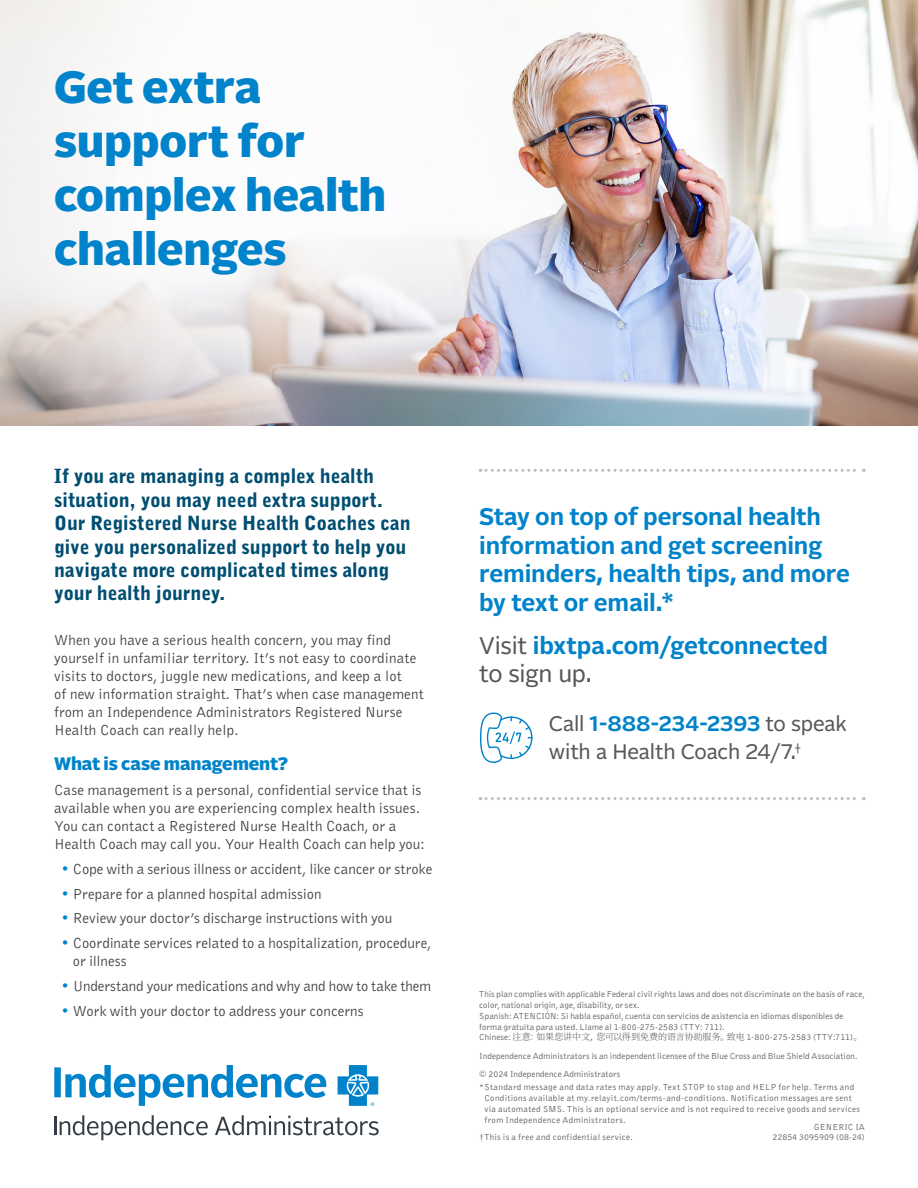
<style>
.page{position:relative;width:918px;height:1188px;background:#fff}
.page>*{position:absolute;margin:0;border:0;box-sizing:border-box;transform-origin:0 0}
.PHOTO_H1{font:900 45px/54px "Alrightv 2 Normal LP";letter-spacing:-.005em;color:#0083ca}
.CTA-_BODY{font:700 24px/28.8px "Alrightv 2 Normal LP";letter-spacing:-.005em;color:#0083ca}
.SECONDARY_HEADLINE{font:21px/28.5px "Alrightv 2 Normal LP";letter-spacing:-.01em;color:#57585a}
.H1_-_Body{font:900 19.5px/23.4px "Bell Gothic";color:#004e71}
.BODY{font:900 18px "Alrightv 2 Normal LP";letter-spacing:-.01em;color:#0083ca}
.BODY-2{font:15px/18px "Bell Gothic";letter-spacing:.01em;color:#3e3e3f}
.BODY-3{font:15px "Bell Gothic";letter-spacing:-.01em;color:#3e3e3f}
.DISCLAIMER{font:9px/10.8px "Bell Gothic";letter-spacing:.005em;color:#57585a}
.Footnates__Disclaimers{font:9px/10.8px "Bell Gothic";letter-spacing:.035em;color:#57585a}
.Footnates__Disclaimers-2{font:9px "Bell Gothic";letter-spacing:.01em;color:#57585a}
.JOB_and_ITEM_NUMBER{font:9px "Bell Gothic";color:#57585a}
.s1{color:#0083ca}
.s2{font-weight:400;color:#57585a}
.s3{font-weight:700;color:#0083ca}
.s4{font-family:"Source Han Serif SC";font-weight:300}
</style>
<div class="page">
<img style="left:0;top:0;width:918px;height:426px">
<svg style="left:480px;top:797px;width:384px;height:3px"></svg>
<svg style="left:480px;top:469px;width:384px;height:3px"></svg>
<svg style="left:54px;top:1065px;width:324px;height:41px"></svg>
<svg style="left:54px;top:1115px;width:154px;height:25px"></svg>
<svg style="left:215px;top:1115px;width:164px;height:20px"></svg>
<svg style="left:480px;top:712px;width:53px;height:51px"></svg>
<p class="PHOTO_H1" style="left:54px;top:57px;width:334px">Get extra support for complex health challenges</p>
<p class="H1_-_Body" style="left:54px;top:465px;width:358px">If you are managing a complex health situation, you may need extra support.<br>Our Registered Nurse Health Coaches can give you personalized support to help you navigate more complicated times along your health journey.</p>
<p class="BODY-2" style="left:54px;top:631px;width:371px">When you have a serious health concern, you may find yourself in unfamiliar territory. It’s not easy to coordinate visits to doctors, juggle new medications, and keep a lot<br>of new information straight. That’s when case management from an Independence Administrators Registered Nurse Health Coach can really help.</p>
<p class="BODY" style="left:54px;top:751px;width:236px">What is case management?</p>
<p class="BODY-2" style="left:54px;top:781px;width:372px">Case management is a personal, confidential service that is available when you are experiencing complex health issues.<br>You can contact a Registered Nurse Health Coach, or a Health Coach may call you. Your Health Coach can help you:</p>
<p class="BODY-2" style="left:61px;top:860px;width:373px"><span class="s1">•</span> Cope with a serious illness or accident, like cancer or stroke</p>
<p class="BODY-2" style="left:61px;top:884px;width:262px"><span class="s1">•</span> Prepare for a planned hospital admission</p>
<p class="BODY-2" style="left:61px;top:909px;width:333px"><span class="s1">•</span> Review your doctor’s discharge instructions with you</p>
<p class="BODY-2" style="left:73px;top:934px;width:360px;text-indent:-12px"><span class="s1">•</span> Coordinate services related to a hospitalization, procedure, or illness</p>
<p class="BODY-3" style="left:61px;top:976px;width:372px"><span class="s1">•</span> Understand your medications and why and how to take them</p>
<p class="BODY-2" style="left:61px;top:1001px;width:304px"><span class="s1">•</span> Work with your doctor to address your concerns</p>
<p class="CTA-_BODY" style="left:479px;top:501px;width:372px">Stay on top of personal health information and get screening reminders, health tips, and more by text or email.*</p>
<p class="CTA-_BODY" style="left:479px;top:629px;width:350px"><span class="s2">Visit</span> ibxtpa.com/getconnected <span class="s2">to sign up.</span></p>
<p class="SECONDARY_HEADLINE" style="left:549px;top:708px;width:299px">Call <span class="s3">1-888-234-2393</span> to speak with a Health Coach 24/7.<sup>†</sup></p>
<p class="DISCLAIMER" style="left:479px;top:989px;width:387px">This plan complies with applicable Federal civil rights laws and does not discriminate on the basis of race, color, national origin, age, disability, or sex.</p>
<p class="DISCLAIMER" style="left:479px;top:1010px;width:366px">Spanish: ATENCIÓN: Si habla español, cuenta con servicios de asistencia en idiomas disponibles de forma gratuita para usted. Llame al 1-800-275-2583 (TTY: 711).</p>
<p class="DISCLAIMER" style="left:479px;top:1032px;width:385px">Chinese: <span class="s4">注意：如果您讲中文，您可以得到免费的语言协助服务。致电</span> 1-800-275-2583 (TTY:711)<span class="s4">。</span></p>
<p class="Footnates__Disclaimers-2" style="left:479px;top:1051px;width:380px">Independence Administrators is an independent licensee of the Blue Cross and Blue Shield Association.</p>
<p class="Footnates__Disclaimers-2" style="left:479px;top:1068px;width:143px">© 2024 Independence Administrators</p>
<p class="Footnates__Disclaimers" style="left:484px;top:1082px;width:377px;text-indent:-5px">*Standard message and data rates may apply. Text STOP to stop and HELP for help. Terms and Conditions available at my.relayit.com/terms-and-conditions. Notification messages are sent via automated SMS. This is an optional service and is not required to receive goods and services from Independence Administrators.</p>
<p class="Footnates__Disclaimers" style="left:479px;top:1132px;width:155px">†This is a free and confidential service.</p>
<p class="JOB_and_ITEM_NUMBER" style="left:814px;top:1121px;width:52px">GENERIC IA</p>
<p class="JOB_and_ITEM_NUMBER" style="left:772px;top:1132px;width:94px">22854 3095909 (08-24)</p>
</div>
